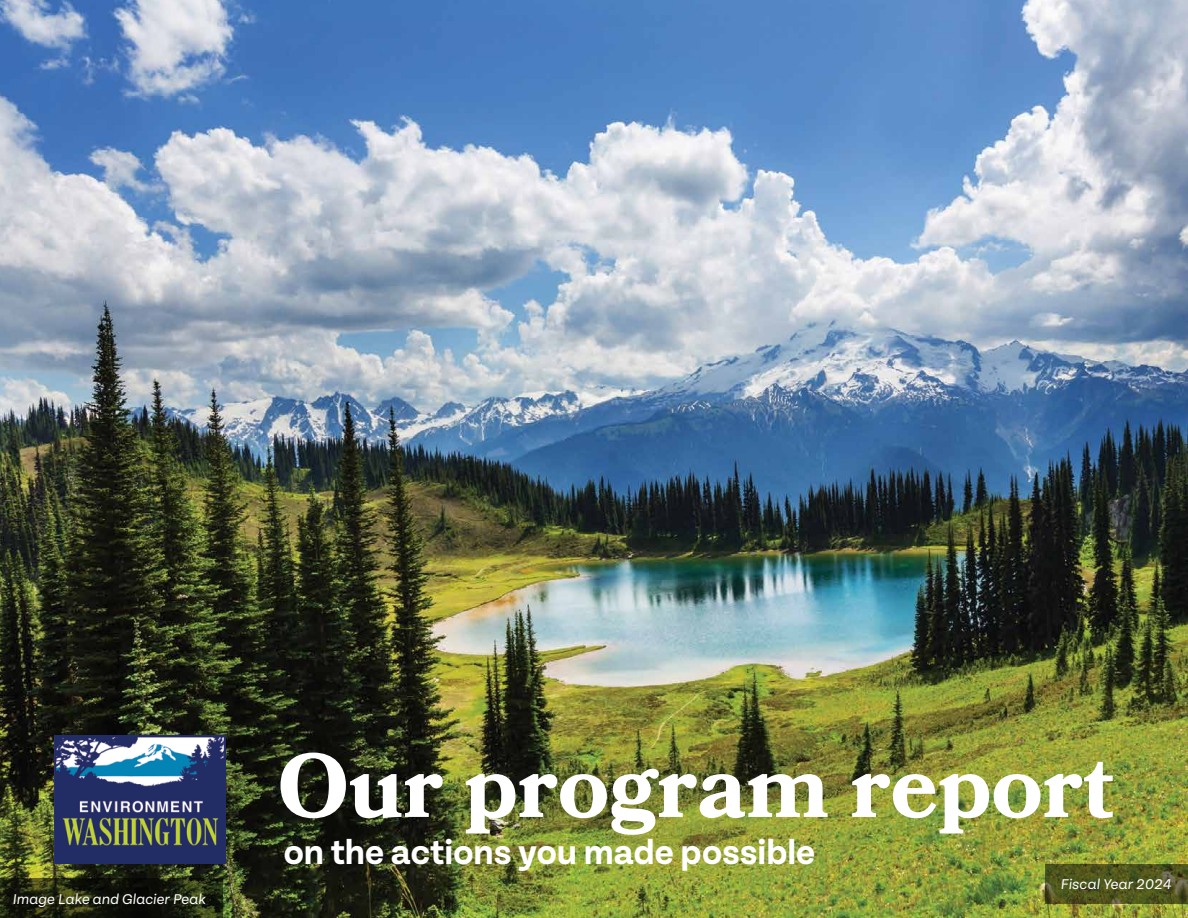
<style>
.page{position:relative;width:1188px;height:918px;background:#fff}
.page>*{position:absolute;margin:0;border:0;box-sizing:border-box;transform-origin:0 0}
.t1{font:700 90px "Bookmania";color:#fff}
.t2{font:700 36px "Tenon";color:#fff}
.t3{font:italic 15px "Tenon";color:#fff}
</style>
<div class="page">
<img style="left:0;top:0;width:1188px;height:918px">
<svg style="left:1046px;top:864px;width:142px;height:39px"></svg>
<svg style="left:0;top:878px;width:222px;height:40px"></svg>
<img style="left:54px;top:736px;width:171px;height:128px">
<p class="t3" style="left:13px;top:891px;width:195px">Image Lake and Glacier Peak</p>
<h1 class="t1" style="left:278px;top:733px;width:838px">Our program report</h1>
<h2 class="t2" style="left:284px;top:833px;width:533px">on the actions you made possible</h2>
<p class="t3" style="left:1061px;top:877px;width:112px">Fiscal Year 2024</p>
</div>
